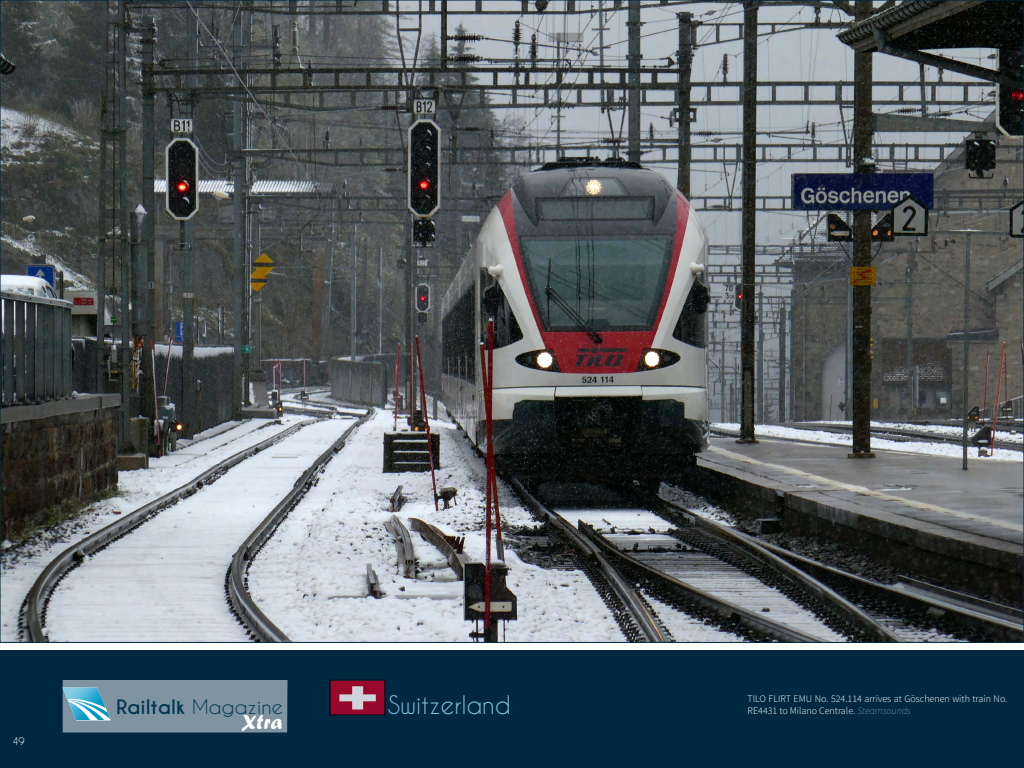
<style>
.page{position:relative;width:1024px;height:768px;background:#fff}
.page>*{position:absolute;margin:0;border:0;box-sizing:border-box;transform-origin:0 0}
.t1{font:24px "Caviar Dreams";color:#80c2dd}
.t2{font:21px "Forte";color:#fff}
.t3{font:700 18.7px "Caviar Dreams";color:#003651;scale:1.05 1}
.t4{font:300 10px "Source Sans Pro";color:#fff}
.t5{font:10px "Caviar Dreams";color:#fff}
.s1{font-weight:400}
.s2{font-weight:200;font-style:italic;color:#80c2dd}
</style>
<div class="page">
<img style="left:2px;top:2px;width:1020px;height:638px">
<div style="left:0;top:650px;width:1024px;height:118px;background:#002841"></div>
<div style="left:62px;top:680px;width:226px;height:53px;background:#8093a0"></div>
<img style="left:63px;top:688px;width:47px;height:32px">
<img style="left:332px;top:682px;width:51px;height:31px">
<div style="left:330px;top:680px;width:55px;height:35px;border:1px solid #000"></div>
<p class="t5" style="left:12px;top:736px;width:14px">49</p>
<h3 class="t3" style="left:116px;top:695px;width:160px">Railtalk <span class="s1">Magazine</span></h3>
<h2 class="t2" style="left:241px;top:710px;width:42px">Xtra</h2>
<p class="t4" style="left:748px;top:693px;width:261px">TILO FLIRT EMU No. 524.114 arrives at Göschenen with train No.</p>
<h1 class="t1" style="left:388px;top:691px;width:124px">Switzerland</h1>
<p class="t4" style="left:748px;top:705px;width:165px">RE4431 to Milano Centrale. <span class="s2">Steamsounds</span></p>
</div>
